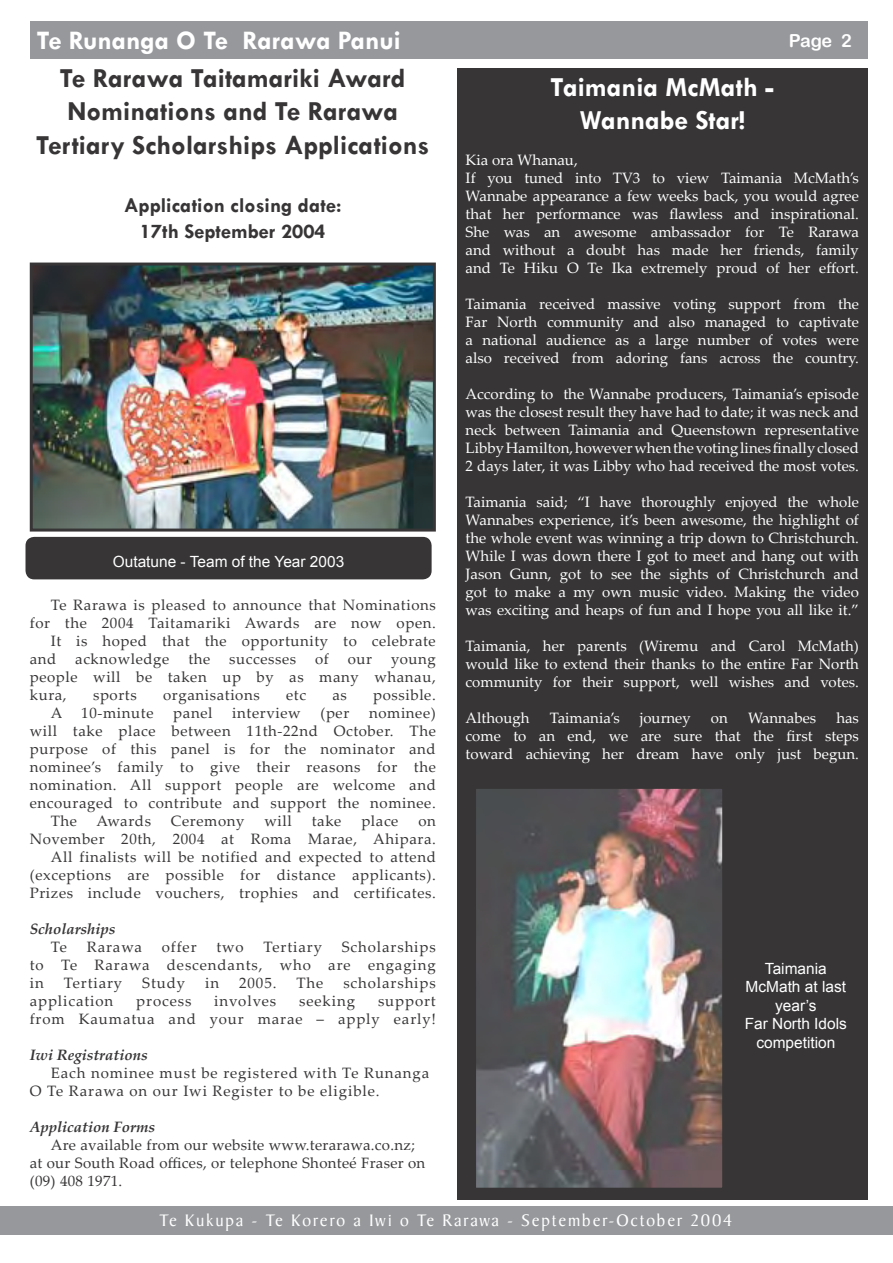
<style>
.page{position:relative;width:893px;height:1263px;background:#fff}
.page>*{position:absolute;margin:0;border:0;box-sizing:border-box;transform-origin:0 0}
.t1{font:700 27.75px/33.3px "Tw Cen";color:#373535;text-align:center}
.t2{font:700 27.75px/33.3px "Tw Cen";color:#fff;text-align:center}
.t3{font:700 27px "Tw Cen";color:#fff}
.t4{font:700 21px/25.2px "Tw Cen";color:#373535;text-align:center}
.t5{font:18px "Baker Signet";letter-spacing:.1em;color:#fff}
.t6{font:18px "Arial Rounded MT Bold";color:#fff}
.t7{font:15.45px/18.6px "Arial";color:#fff;text-align:center}
.t8{font:15px/18px "Palatino Linotype";color:#fff;text-align:justify}
.t9{font:15px/18px "Palatino Linotype";letter-spacing:.04em;color:#373535;text-align:justify}
.t10{font:15px/18px "Palatino Linotype";letter-spacing:.06em;color:#373535;text-align:right}
.t11{font:15px/18px "Palatino Linotype";letter-spacing:.02em;color:#373535}
.t12{font:italic 700 15px "Palatino Linotype";color:#373535}
</style>
<div class="page">
<div style="left:0;top:1206px;width:893px;height:28px;background:#96989b"></div>
<div style="left:30px;top:21px;width:837px;height:37px;background:#96989b"></div>
<img style="left:34px;top:267px;width:398px;height:260px">
<div style="left:30px;top:263px;width:406px;height:268px;border:3px solid #373535"></div>
<div style="left:26px;top:537px;width:406px;height:42px;background:#373535"></div>
<div style="left:457px;top:68px;width:410px;height:1131px;background:#373535"></div>
<img style="left:477px;top:790px;width:244px;height:397px">
<div style="left:473px;top:786px;width:252px;height:405px;border:3px solid #373535"></div>
<h2 class="t3" style="left:37px;top:24px;width:365px">Te Runanga O Te Rarawa Panui</h2>
<p class="t6" style="left:789px;top:30px;width:64px">Page 2</p>
<h1 class="t1" style="left:36px;top:61px;width:395px">Te Rarawa Taitamariki Award<br>Nominations and Te Rarawa<br>Tertiary Scholarships Applications</h1>
<h3 class="t4" style="left:124px;top:192px;width:219px">Application closing date:<br>17th September 2004</h3>
<h1 class="t2" style="left:551px;top:70px;width:225px">Taimania McMath -<br>Wannabe Star!</h1>
<p class="t8" style="left:466px;top:150px;width:395px;text-align:left">Kia ora Whanau,<br>If you tuned into TV3 to view Taimania McMath’s Wannabe appearance a few weeks back, you would agree that her performance was flawless and inspirational.<br>She was an awesome ambassador for Te Rarawa and without a doubt has made her friends, family and Te Hiku O Te Ika extremely proud of her effort.</p>
<p class="t8" style="left:466px;top:294px;width:395px">Taimania received massive voting support from the Far North community and also managed to captivate a national audience as a large number of votes were also received from adoring fans across the country.</p>
<p class="t8" style="left:466px;top:384px;width:395px">According to the Wannabe producers, Taimania’s episode was the closest result they have had to date; it was neck and neck between Taimania and Queenstown representative Libby Hamilton, however when the voting lines finally closed 2 days later, it was Libby who had received the most votes.</p>
<p class="t8" style="left:466px;top:492px;width:395px">Taimania said; “I have thoroughly enjoyed the whole Wannabes experience, it’s been awesome, the highlight of the whole event was winning a trip down to Christchurch.<br>While I was down there I got to meet and hang out with Jason Gunn, got to see the sights of Christchurch and got to make a my own music video. Making the video was exciting and heaps of fun and I hope you all like it.”</p>
<p class="t8" style="left:466px;top:636px;width:395px">Taimania, her parents (Wiremu and Carol McMath) would like to extend their thanks to the entire Far North community for their support, well wishes and votes.</p>
<p class="t8" style="left:466px;top:708px;width:65px">Although</p>
<p class="t8" style="left:550px;top:708px;width:72px">Taimania’s</p>
<p class="t8" style="left:640px;top:708px;width:52px">journey</p>
<p class="t8" style="left:711px;top:708px;width:18px">on</p>
<p class="t8" style="left:748px;top:708px;width:70px">Wannabes</p>
<p class="t7" style="left:113px;top:552px;width:233px">Outatune - Team of the Year 2003</p>
<p class="t9" style="left:51px;top:595px;width:387px">Te Rarawa is pleased to announce that Nominations</p>
<p class="t9" style="left:30px;top:613px;width:408px">for the 2004 Taitamariki Awards are now open.</p>
<p class="t9" style="left:51px;top:631px;width:387px">It is hoped that the opportunity to celebrate</p>
<p class="t9" style="left:30px;top:649px;width:28px">and</p>
<p class="t9" style="left:75px;top:649px;width:96px">acknowledge</p>
<p class="t9" style="left:188px;top:649px;width:24px">the</p>
<p class="t9" style="left:229px;top:649px;width:68px">successes</p>
<p class="t9" style="left:315px;top:649px;width:15px">of</p>
<p class="t9" style="left:348px;top:649px;width:26px">our</p>
<p class="t9" style="left:30px;top:649px;width:408px;text-indent:361px">young people will be taken up by as many whanau, kura,</p>
<p class="t9" style="left:93px;top:685px;width:45px">sports</p>
<p class="t9" style="left:163px;top:685px;width:98px">organisations</p>
<p class="t9" style="left:286px;top:685px;width:21px">etc</p>
<p class="t9" style="left:332px;top:685px;width:16px">as</p>
<p class="t9" style="left:373px;top:685px;width:64px">possible.</p>
<p class="t9" style="left:51px;top:703px;width:13px">A</p>
<p class="t9" style="left:81px;top:703px;width:74px">10-minute</p>
<p class="t9" style="left:173px;top:703px;width:41px">panel</p>
<p class="t9" style="left:232px;top:703px;width:70px">interview</p>
<p class="t9" style="left:320px;top:703px;width:30px">(per</p>
<p class="t9" style="left:369px;top:703px;width:68px">nominee)</p>
<p class="t9" style="left:30px;top:721px;width:408px">will take place between 11th-22nd October. The</p>
<p class="t9" style="left:30px;top:739px;width:408px">purpose of this panel is for the nominator and</p>
<p class="t9" style="left:30px;top:757px;width:408px">nominee’s family to give their reasons for the</p>
<p class="t9" style="left:30px;top:775px;width:408px">nomination. All support people are welcome and</p>
<p class="t9" style="left:30px;top:793px;width:408px">encouraged to contribute and support the nominee.</p>
<p class="t9" style="left:51px;top:811px;width:28px">The</p>
<p class="t9" style="left:96px;top:811px;width:56px">Awards</p>
<p class="t9" style="left:171px;top:811px;width:75px">Ceremony</p>
<p class="t9" style="left:264px;top:811px;width:29px">will</p>
<p class="t9" style="left:312px;top:811px;width:31px">take</p>
<p class="t9" style="left:361px;top:811px;width:39px">place</p>
<p class="t8" style="left:466px;top:708px;width:395px;text-indent:371px">has come to an end, we are sure that the first steps toward achieving her dream have only just begun.</p>
<p class="t9" style="left:30px;top:811px;width:408px;text-align:right">on<br>November 20th, 2004 at Roma Marae, Ahipara.<br>All finalists will be notified and expected to attend (exceptions are possible for distance applicants).<br>Prizes include vouchers, trophies and certificates.</p>
<p class="t12" style="left:30px;top:918px;width:87px">Scholarships</p>
<p class="t9" style="left:51px;top:937px;width:18px">Te</p>
<p class="t9" style="left:87px;top:937px;width:57px">Rarawa</p>
<p class="t9" style="left:162px;top:937px;width:36px">offer</p>
<p class="t9" style="left:216px;top:937px;width:29px">two</p>
<p class="t10" style="left:263px;top:937px;width:60px">Tertiary</p>
<p class="t9" style="left:30px;top:937px;width:408px;text-indent:312px">Scholarships to Te Rarawa descendants, who are engaging in</p>
<p class="t7" style="left:745px;top:959px;width:104px">Taimania<br>McMath at last year’s<br>Far North Idols competition</p>
<p class="t10" style="left:64px;top:973px;width:60px">Tertiary</p>
<p class="t9" style="left:142px;top:973px;width:44px">Study</p>
<p class="t9" style="left:205px;top:973px;width:15px">in</p>
<p class="t9" style="left:239px;top:973px;width:39px">2005.</p>
<p class="t9" style="left:296px;top:973px;width:28px">The</p>
<p class="t10" style="left:343px;top:973px;width:94px">scholarships</p>
<p class="t10" style="left:30px;top:991px;width:85px">application</p>
<p class="t10" style="left:136px;top:991px;width:57px">process</p>
<p class="t10" style="left:214px;top:991px;width:63px">involves</p>
<p class="t10" style="left:299px;top:991px;width:57px">seeking</p>
<p class="t10" style="left:30px;top:991px;width:408px">support<br>from Kaumatua and your marae – apply early!</p>
<p class="t12" style="left:30px;top:1044px;width:119px">Iwi Registrations</p>
<p class="t10" style="left:30px;top:1063px;width:401px;text-align:left;text-indent:21px">Each nominee must be registered with Te Runanga<br>O Te Rarawa on our Iwi Register to be eligible.</p>
<p class="t12" style="left:30px;top:1116px;width:127px">Application Forms</p>
<p class="t11" style="left:30px;top:1135px;width:397px;text-indent:21px">Are available from our website www.terarawa.co.nz; at our South Road offices, or telephone Shonteé Fraser on (09) 408 1971.</p>
<p class="t5" style="left:160px;top:1211px;width:574px">Te Kukupa - Te Korero a Iwi o Te Rarawa - September-October 2004</p>
</div>
